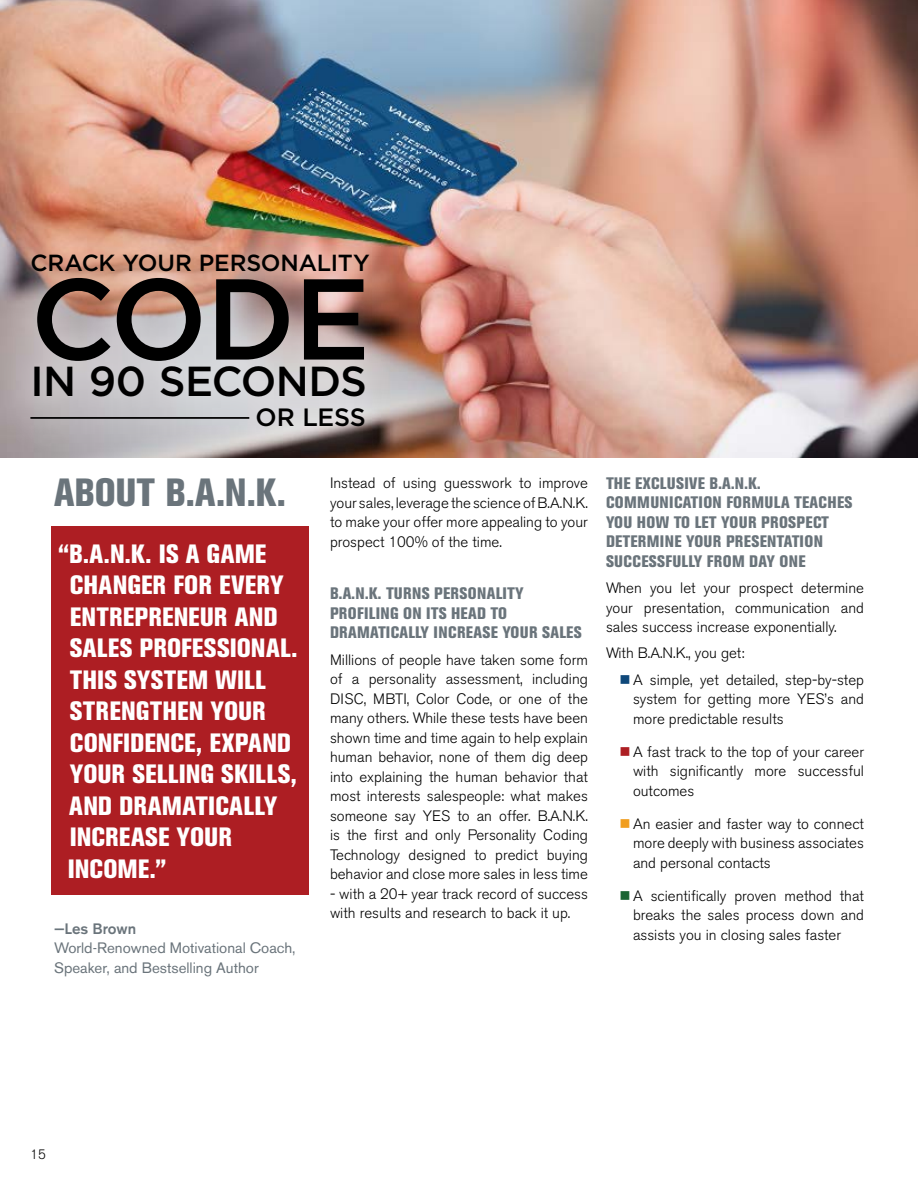
<style>
.page{position:relative;width:918px;height:1188px;background:#fff}
.page>*{position:absolute;margin:0;border:0;box-sizing:border-box;transform-origin:0 0}
.t1{font:500 114.6px "Gotham";color:#000}
.t2{font:500 41.85px "Gotham";letter-spacing:-.015em;color:#000}
.t3{font:800 condensed 39px "Akzidenz Grotesk BE";color:#6a747b}
.t4{font:800 condensed 26.25px/31.5px "Akzidenz Grotesk BE";letter-spacing:.005em;color:#fff}
.t5{font:500 25.05px "Gotham";letter-spacing:-.005em;color:#000}
.t6{font:500 23.25px "Gotham";letter-spacing:-.01em;color:#000}
.t7{font:800 condensed 16.5px/19.5px "Akzidenz Grotesk BE";letter-spacing:.02em;color:#6a747b}
.t8{font:300 15px/19.5px "Akzidenz Grotesk BE";color:#000;text-align:justify}
.t9{font:15px/19.5px "Akzidenz Grotesk BE";color:#6a747b}
.t10{font:500 15px "Akzidenz Grotesk BE";letter-spacing:-.01em;color:#6a747b}
.t11{font:300 13.5px "Akzidenz Grotesk BE";color:#000}
</style>
<div class="page">
<div style="left:51px;top:526px;width:258px;height:369px;background:#ad1e23"></div>
<img style="left:0;top:0;width:918px;height:458px">
<div style="left:0;top:217px;width:405px;height:247px;background:#fff;opacity:.42"></div>
<hr style="left:30px;top:417px;width:219px;height:2px;background:#000">
<h3 class="t6" style="left:30px;top:248px;width:341px">CRACK YOUR PERSONALITY</h3>
<h1 class="t1" style="left:30px;top:244px;width:342px">CODE</h1>
<h2 class="t2" style="left:30px;top:354px;width:338px">IN 90 SECONDS</h2>
<h3 class="t5" style="left:256px;top:401px;width:112px">OR LESS</h3>
<h3 class="t3" style="left:54px;top:469px;width:22px">ABOUT</h3>
<h3 class="t3" style="left:165px;top:469px;width:122px">B.A.N.K.</h3>
<p class="t7" style="left:606px;top:473px;width:10px">THE</p>
<p class="t7" style="left:635px;top:473px;width:9px">EXCLUSIVE</p>
<p class="t7" style="left:709px;top:473px;width:53px">B.A.N.K.</p>
<p class="t8" style="left:330px;top:474px;width:259px">Instead of using guesswork to improve your sales, leverage the science of B.A.N.K. to make your offer more appealing to your prospect 100% of the time.</p>
<p class="t7" style="left:330px;top:584px;width:253px">B.A.N.K. TURNS PERSONALITY<br>PROFILING ON ITS HEAD TO<br>DRAMATICALLY INCREASE YOUR SALES</p>
<p class="t8" style="left:330px;top:650px;width:260px">Millions of people have taken some form of a personality assessment, including DISC, MBTI, Color Code, or one of the many others. While these tests have been shown time and time again to help explain human behavior, none of them dig deep into explaining the human behavior that most interests salespeople: what makes someone say YES to an offer. B.A.N.K. is the first and only Personality Coding Technology designed to predict buying behavior and close more sales in less time</p>
<p class="t8" style="left:330px;top:884px;width:260px">- with a 20+ year track record of success with results and research to back it up.</p>
<p class="t7" style="left:606px;top:493px;width:10px">COMMUNICATION</p>
<p class="t7" style="left:726px;top:493px;width:10px">FORMULA</p>
<p class="t7" style="left:794px;top:493px;width:10px">TEACHES</p>
<p class="t7" style="left:606px;top:512px;width:10px">YOU</p>
<p class="t7" style="left:637px;top:512px;width:12px">HOW</p>
<p class="t7" style="left:674px;top:512px;width:58px">TOLET YOUR</p>
<p class="t7" style="left:761px;top:512px;width:10px">PROSPECT</p>
<p class="t7" style="left:606px;top:532px;width:10px">DETERMINE</p>
<p class="t7" style="left:686px;top:532px;width:10px">YOUR</p>
<p class="t7" style="left:726px;top:532px;width:9px">PRESENTATION</p>
<p class="t7" style="left:606px;top:551px;width:10px">SUCCESSFULLY</p>
<p class="t7" style="left:707px;top:551px;width:11px">FROM</p>
<p class="t7" style="left:749px;top:551px;width:10px">DAY</p>
<p class="t7" style="left:779px;top:551px;width:28px">ONE</p>
<p class="t8" style="left:606px;top:578px;width:259px">When you let your prospect determine your presentation, communication and sales success increase exponentially.</p>
<p class="t8" style="left:633px;top:640px;width:232px;line-height:26.2px;text-indent:-27px">With B.A.N.K., you get:<br>A simple, yet detailed, step-by-step</p>
<p class="t8" style="left:633px;top:689px;width:232px">system for getting more YES’s and more predictable results</p>
<p class="t8" style="left:633px;top:742px;width:233px">A fast track to the top of your career with significantly more successful outcomes</p>
<p class="t8" style="left:633px;top:814px;width:233px">An easier and faster way to connect more deeply with business associates and personal contacts</p>
<p class="t8" style="left:633px;top:886px;width:233px">A scientifically proven method that breaks the sales process down and assists you in closing sales faster</p>
<h3 class="t4" style="left:68px;top:538px;width:231px;text-indent:-10px">“B.A.N.K. IS A GAME<br>CHANGER FOR EVERY<br>ENTREPRENEUR AND<br>SALES PROFESSIONAL.<br>THIS SYSTEM WILL<br>STRENGTHEN YOUR<br>CONFIDENCE, EXPAND<br>YOUR SELLING SKILLS,<br>AND DRAMATICALLY<br>INCREASE YOUR<br>INCOME.”</h3>
<p class="t10" style="left:54px;top:919px;width:84px">—Les Brown</p>
<p class="t9" style="left:54px;top:938px;width:243px">World-Renowned Motivational Coach,<br>Speaker, and Bestselling Author</p>
<p class="t11" style="left:30px;top:1147px;width:17px">15</p>
</div>
